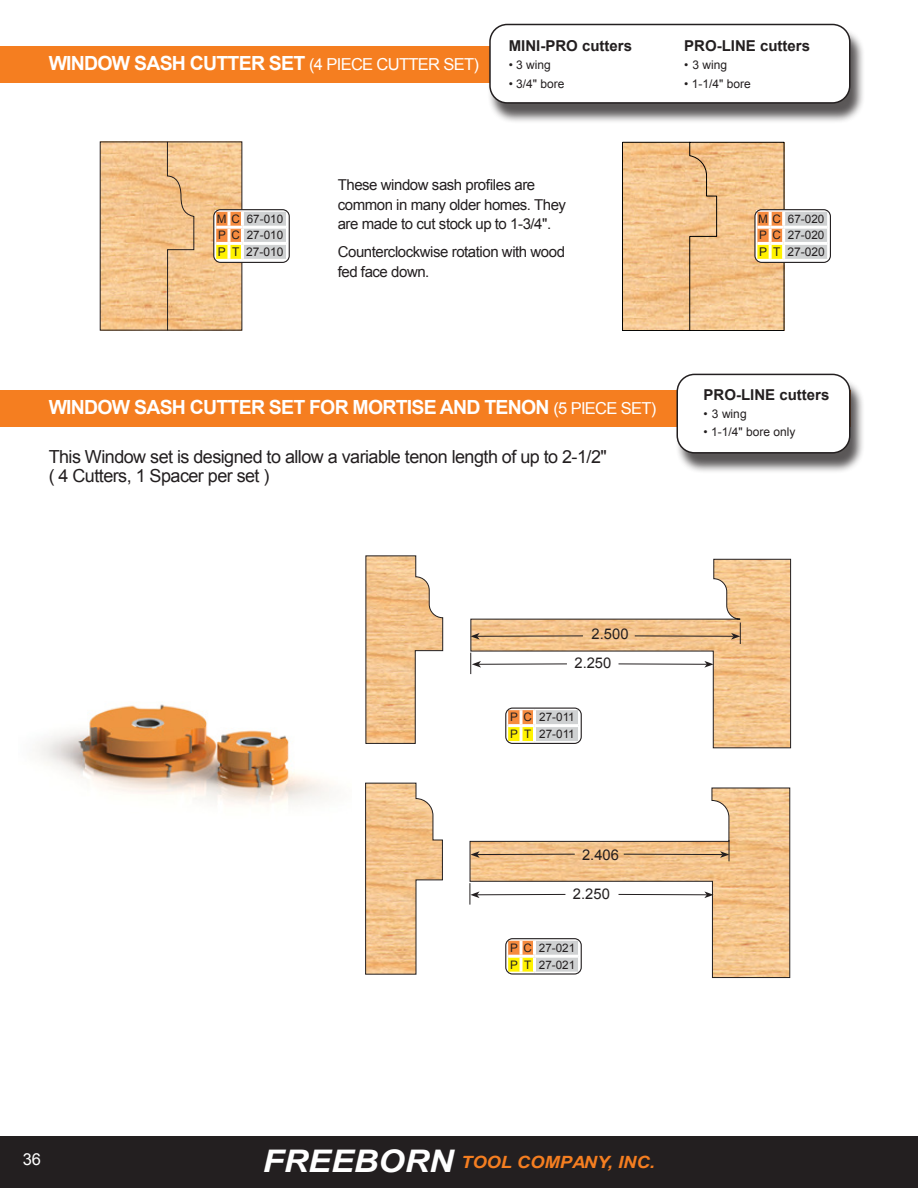
<style>
.page{position:relative;width:918px;height:1188px;background:#fff}
.page>*{position:absolute;margin:0;border:0;box-sizing:border-box;transform-origin:0 0}
.t1{font:700 19.5px "Arial";letter-spacing:-.04em;color:#fff}
.t2{font:18px/19.5px "Arial";letter-spacing:-.03em;color:#231f20}
.t3{font:italic 700 16.8px "Arial";color:#f57e20;scale:1.09 1}
.t4{font:16.5px "Arial";color:#fff}
.t5{font:15px/19.5px "Arial";letter-spacing:-.03em;color:#231f20}
.t6{font:700 15px "Arial";color:#231f20}
.t7{font:14.7px "Arial";color:#231f20}
.t8{font:12px "Arial";color:#231f20}
.t9{font:11.7px/16.6px "Arial";color:#231f20}
.s1{font-weight:400;font-size:16.5px}
.s2{font-size:31.2px;color:#fff}
</style>
<div class="page">
<div style="left:0;top:1136px;width:918px;height:52px;background:#231f20"></div>
<svg style="left:470px;top:559px;width:321px;height:190px"></svg>
<svg style="left:469px;top:787px;width:322px;height:191px"></svg>
<svg style="left:365px;top:555px;width:78px;height:189px"></svg>
<svg style="left:365px;top:782px;width:78px;height:193px"></svg>
<div style="left:0;top:46px;width:839px;height:37px;background:#f57e20"></div>
<div style="left:0;top:390px;width:850px;height:36px;background:#f57e20"></div>
<div style="left:488px;top:27px;width:377px;height:96px;background:#231f20;opacity:.75"></div>
<div style="left:490px;top:24px;width:360px;height:79px;background:#fff;border-radius:17px"></div>
<div style="left:489px;top:24px;width:361px;height:80px;border:2px solid #231f20;border-radius:17px"></div>
<div style="left:675px;top:377px;width:190px;height:96px;background:#231f20;opacity:.75"></div>
<div style="left:677px;top:374px;width:173px;height:79px;background:#fff;border-radius:17px"></div>
<div style="left:677px;top:374px;width:174px;height:80px;border:2px solid #231f20;border-radius:17px"></div>
<svg style="left:622px;top:142px;width:207px;height:189px"></svg>
<hr style="left:784px;top:259px;width:45px;height:1px;background:#fff">
<div style="left:754px;top:209px;width:77px;height:54px;border:1px solid #231f20;border-radius:7px"></div>
<svg style="left:100px;top:142px;width:188px;height:189px"></svg>
<hr style="left:242px;top:259px;width:46px;height:1px;background:#fff">
<div style="left:213px;top:209px;width:77px;height:54px;border:1px solid #231f20;border-radius:7px"></div>
<hr style="left:477px;top:636px;width:106px;height:1px;background:#231f20">
<svg style="left:470px;top:633px;width:10px;height:7px"></svg>
<hr style="left:477px;top:854px;width:98px;height:1px;background:#231f20">
<svg style="left:470px;top:851px;width:10px;height:7px"></svg>
<hr style="left:479px;top:664px;width:88px;height:1px;background:#231f20">
<hr style="left:477px;top:894px;width:88px;height:1px;background:#231f20">
<hr style="left:635px;top:636px;width:99px;height:1px;background:#231f20">
<hr style="left:624px;top:854px;width:99px;height:1px;background:#231f20">
<hr style="left:619px;top:664px;width:88px;height:1px;background:#231f20">
<svg style="left:704px;top:661px;width:10px;height:7px"></svg>
<hr style="left:619px;top:894px;width:88px;height:1px;background:#231f20">
<svg style="left:704px;top:891px;width:10px;height:7px"></svg>
<svg style="left:731px;top:623px;width:10px;height:21px"></svg>
<svg style="left:720px;top:840px;width:10px;height:21px"></svg>
<svg style="left:470px;top:653px;width:11px;height:21px"></svg>
<svg style="left:470px;top:883px;width:10px;height:22px"></svg>
<div style="left:535px;top:709px;width:44px;height:17px;background:#cfd1d2"></div>
<div style="left:535px;top:726px;width:44px;height:16px;background:#cfd1d2"></div>
<hr style="left:533px;top:710px;width:3px;height:14px;background:#fff">
<hr style="left:535px;top:724px;width:43px;height:3px;background:#fff">
<hr style="left:533px;top:727px;width:3px;height:14px;background:#fff">
<hr style="left:535px;top:709px;width:45px;height:1px;background:#fff">
<svg style="left:578px;top:710px;width:2px;height:31px"></svg>
<svg style="left:507px;top:709px;width:28px;height:34px"></svg>
<hr style="left:535px;top:741px;width:45px;height:2px;background:#fff">
<div style="left:505px;top:708px;width:77px;height:36px;border:1px solid #231f20;border-radius:7px"></div>
<div style="left:535px;top:940px;width:44px;height:16px;background:#cfd1d2"></div>
<div style="left:535px;top:956px;width:44px;height:16px;background:#cfd1d2"></div>
<hr style="left:533px;top:941px;width:3px;height:14px;background:#fff">
<hr style="left:535px;top:955px;width:43px;height:3px;background:#fff">
<hr style="left:533px;top:958px;width:3px;height:14px;background:#fff">
<hr style="left:535px;top:939px;width:45px;height:2px;background:#fff">
<svg style="left:578px;top:941px;width:2px;height:31px"></svg>
<svg style="left:507px;top:939px;width:28px;height:34px"></svg>
<hr style="left:535px;top:972px;width:45px;height:1px;background:#fff">
<div style="left:505px;top:938px;width:77px;height:37px;border:1px solid #231f20;border-radius:7px"></div>
<img style="left:36px;top:704px;width:295px;height:101px">
<h1 class="t1" style="left:49px;top:51px;width:432px">WINDOW SASH CUTTER SET <span class="s1">(4 PIECE CUTTER SET)</span></h1>
<p class="t6" style="left:509px;top:36px;width:125px">MINI-PRO cutters</p>
<p class="t8" style="left:509px;top:57px;width:44px">• 3 wing</p>
<p class="t8" style="left:509px;top:75px;width:57px">• 3/4" bore</p>
<p class="t9" style="left:217px;top:211px;width:68px">M C 67-010<br>P C 27-010</p>
<p class="t8" style="left:218px;top:244px;width:67px">P T 27-010</p>
<p class="t5" style="left:338px;top:175px;width:230px">These window sash profiles are common in many older homes. They are made to cut stock up to 1-3/4".</p>
<p class="t5" style="left:338px;top:243px;width:229px">Counterclockwise rotation with wood fed face down.</p>
<p class="t6" style="left:684px;top:36px;width:127px">PRO-LINE cutters</p>
<p class="t8" style="left:684px;top:57px;width:45px">• 3 wing</p>
<p class="t8" style="left:684px;top:75px;width:68px">• 1-1/4" bore</p>
<p class="t9" style="left:758px;top:211px;width:68px">M C 67-020<br>P C 27-020</p>
<p class="t8" style="left:759px;top:244px;width:67px">P T 27-020</p>
<h1 class="t1" style="left:49px;top:394px;width:609px">WINDOW SASH CUTTER SET FOR MORTISE AND TENON <span class="s1">(5 PIECE SET)</span></h1>
<p class="t2" style="left:49px;top:447px;width:560px">This Window set is designed to allow a variable tenon length of up to 2-1/2" ( 4 Cutters, 1 Spacer per set )</p>
<p class="t6" style="left:704px;top:385px;width:127px">PRO-LINE cutters</p>
<p class="t8" style="left:704px;top:406px;width:45px">• 3 wing</p>
<p class="t8" style="left:704px;top:424px;width:93px">• 1-1/4" bore only</p>
<p class="t7" style="left:592px;top:624px;width:38px">2.500</p>
<p class="t7" style="left:574px;top:653px;width:38px">2.250</p>
<p class="t9" style="left:510px;top:709px;width:66px">P C 27-011<br>P T 27-011</p>
<p class="t7" style="left:582px;top:845px;width:38px">2.406</p>
<p class="t7" style="left:573px;top:884px;width:38px">2.250</p>
<p class="t9" style="left:510px;top:939px;width:67px">P C 27-021<br>P T 27-021</p>
<p class="t4" style="left:23px;top:1149px;width:20px">36</p>
<p class="t3" style="left:263px;top:1151px;width:361px"><span class="s2">FREEBORN</span> TOOL COMPANY, INC.</p>
</div>
